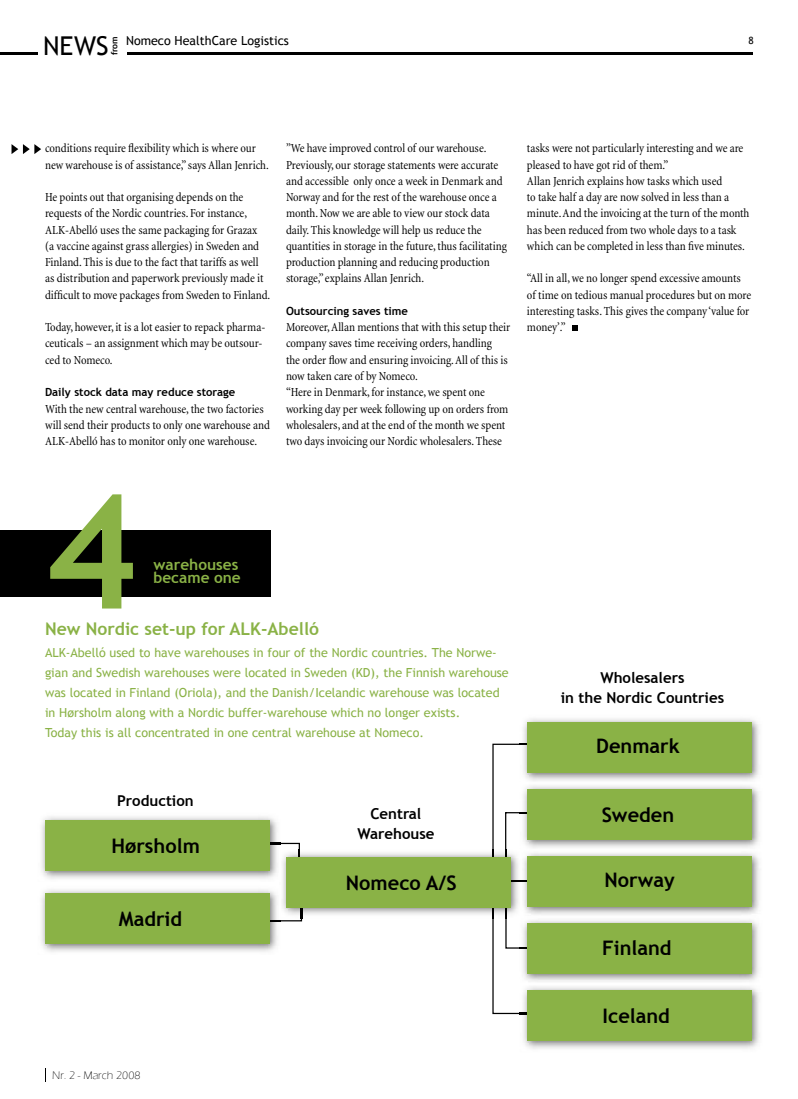
<style>
.page{position:relative;width:798px;height:1099px;background:#fff}
.page>*{position:absolute;margin:0;border:0;box-sizing:border-box;transform-origin:0 0}
.t1{font:700 158.88px "Trebuchet MS";color:#8ab246}
.t2{font:25.88px "Trebuchet MS";color:#000}
.t3{font:700 20px "Trebuchet MS";color:#000}
.t4{font:700 17.5px "Trebuchet MS";color:#8ab246}
.t5{font:700 15.38px "Trebuchet MS";color:#8ab246}
.t6{font:700 15px/20px "Trebuchet MS";color:#000;text-align:center}
.t7{font:condensed 12.5px/16.2px "Minion";letter-spacing:-.005em;color:#000}
.t8{font:12.5px/20px "Trebuchet MS";color:#8ab246}
.t9{font:12.5px "Trebuchet MS";color:#000}
.t10{font:700 11.25px "Trebuchet MS";color:#000}
.t11{font:300 11.25px "Eras ITC";color:#000}
.t12{font:10px "Trebuchet MS";color:#000}
.t13{font:700 8.75px "Trebuchet MS";color:#000}
</style>
<div class="page">
<hr style="left:0;top:52px;width:752px;height:3px;background:#000">
<div style="left:38px;top:48px;width:89px;height:9px;background:#fff"></div>
<svg style="left:45px;top:1068px;width:1px;height:13px"></svg>
<div style="left:0;top:530px;width:270px;height:66px;background:#000"></div>
<img style="left:41px;top:816px;width:236px;height:63px">
<div style="left:45px;top:820px;width:224px;height:50px;background:#8ab246"></div>
<img style="left:41px;top:889px;width:239px;height:63px">
<div style="left:45px;top:893px;width:224px;height:50px;background:#8ab246"></div>
<img style="left:282px;top:853px;width:478px;height:65px">
<svg style="left:269px;top:901px;width:33px;height:20px"></svg>
<svg style="left:269px;top:842px;width:31px;height:21px"></svg>
<img style="left:279px;top:849px;width:1px;height:14px">
<img style="left:279px;top:889px;width:1px;height:29px">
<div style="left:286px;top:856px;width:224px;height:51px;background:#8ab246"></div>
<img style="left:520px;top:860px;width:1px;height:45px">
<svg style="left:510px;top:880px;width:17px;height:1px"></svg>
<div style="left:527px;top:856px;width:224px;height:50px;background:#8ab246"></div>
<img style="left:523px;top:718px;width:236px;height:130px">
<div style="left:527px;top:789px;width:224px;height:50px;background:#8ab246"></div>
<svg style="left:492px;top:743px;width:42px;height:117px"></svg>
<img style="left:520px;top:782px;width:239px;height:1px">
<div style="left:527px;top:722px;width:224px;height:50px;background:#8ab246"></div>
<img style="left:519px;top:917px;width:241px;height:132px">
<img style="left:539px;top:916px;width:221px;height:1px">
<div style="left:527px;top:923px;width:224px;height:50px;background:#8ab246"></div>
<svg style="left:492px;top:905px;width:47px;height:109px"></svg>
<img style="left:520px;top:983px;width:240px;height:1px">
<div style="left:527px;top:990px;width:224px;height:51px;background:#8ab246"></div>
<svg style="left:572px;top:325px;width:6px;height:5px"></svg>
<svg style="left:12px;top:144px;width:29px;height:10px"></svg>
<h2 class="t2" style="left:43px;top:30px;width:67px">NEWS</h2>
<p class="t13" style="left:109px;top:55px;width:21px;rotate:-90deg">from</p>
<p class="t9" style="left:126px;top:34px;width:164px">Nomeco HealthCare Logistics</p>
<p class="t12" style="left:748px;top:34px;width:7px">8</p>
<p class="t7" style="left:45px;top:141px;width:225px">conditions require flexibility which is where our new warehouse is of assistance,” says Allan Jenrich.</p>
<p class="t7" style="left:45px;top:189px;width:227px">He points out that organising depends on the requests of the Nordic countries. For instance, ALK-Abelló uses the same packaging for Grazax<br>(a vaccine against grass allergies) in Sweden and Finland. This is due to the fact that tariffs as well as distribution and paperwork previously made it difficult to move packages from Sweden to Finland.</p>
<p class="t7" style="left:45px;top:319px;width:222px">Today, however, it is a lot easier to repack pharma&shy;ceuticals – an assignment which may be outsour&shy;ced to Nomeco.</p>
<p class="t10" style="left:45px;top:385px;width:191px">Daily stock data may reduce storage</p>
<p class="t7" style="left:45px;top:401px;width:226px">With the new central warehouse, the two factories will send their products to only one warehouse and<br>ALK-Abelló has to monitor only one warehouse.</p>
<p class="t7" style="left:286px;top:141px;width:222px">”We have improved control of our warehouse.<br>Previously, our storage statements were accurate and accessible only once a week in Denmark and Norway and for the rest of the warehouse once a month. Now we are able to view our stock data daily. This knowledge will help us reduce the quantities in storage in the future, thus facilitating production planning and reducing production storage,” explains Allan Jenrich.</p>
<p class="t10" style="left:286px;top:304px;width:123px">Outsourcing saves time</p>
<p class="t7" style="left:286px;top:319px;width:226px">Moreover, Allan mentions that with this setup their company saves time receiving orders, handling<br>the order flow and ensuring invoicing. All of this is now taken care of by Nomeco.<br>“Here in Denmark, for instance, we spent one working day per week following up on orders from wholesalers, and at the end of the month we spent two days invoicing our Nordic wholesalers. These</p>
<p class="t7" style="left:526px;top:141px;width:224px">tasks were not particularly interesting and we are pleased to have got rid of them.”<br>Allan Jenrich explains how tasks which used<br>to take half a day are now solved in less than a minute. And the invoicing at the turn of the month has been reduced from two whole days to a task which can be completed in less than five minutes.</p>
<p class="t7" style="left:526px;top:271px;width:226px">“All in all, we no longer spend excessive amounts of time on tedious manual procedures but on more interesting tasks. This gives the company ‘value for money’.”</p>
<h1 class="t1" style="left:45px;top:453px;width:95px">4</h1>
<p class="t5" style="left:153px;top:555px;width:86px">warehouses</p>
<p class="t5" style="left:153px;top:568px;width:89px">became one</p>
<h3 class="t4" style="left:45px;top:618px;width:275px">New Nordic set-up for ALK-Abelló</h3>
<p class="t8" style="left:45px;top:642px;width:465px">ALK-Abelló used to have warehouses in four of the Nordic countries. The Norwe&shy;gian and Swedish warehouses were located in Sweden (KD), the Finnish warehouse was located in Finland (Oriola), and the Danish/Icelandic warehouse was located in Hørsholm along with a Nordic buffer-warehouse which no longer exists.<br>Today this is all concentrated in one central warehouse at Nomeco.</p>
<p class="t6" style="left:117px;top:790px;width:78px">Production</p>
<h3 class="t3" style="left:111px;top:833px;width:90px">Hørsholm</h3>
<h3 class="t3" style="left:119px;top:906px;width:65px">Madrid</h3>
<p class="t6" style="left:357px;top:804px;width:79px">Central<br>Warehouse</p>
<h3 class="t3" style="left:346px;top:869px;width:112px">Nomeco A/S</h3>
<p class="t6" style="left:560px;top:667px;width:165px">Wholesalers<br>in the Nordic Countries</p>
<h3 class="t3" style="left:596px;top:733px;width:85px">Denmark</h3>
<h3 class="t3" style="left:601px;top:802px;width:74px">Sweden</h3>
<h3 class="t3" style="left:604px;top:867px;width:72px">Norway</h3>
<h3 class="t3" style="left:601px;top:935px;width:71px">Finland</h3>
<p class="t11" style="left:52px;top:1069px;width:90px">Nr. 2 - March 2008</p>
<h3 class="t3" style="left:602px;top:1003px;width:69px">Iceland</h3>
</div>
